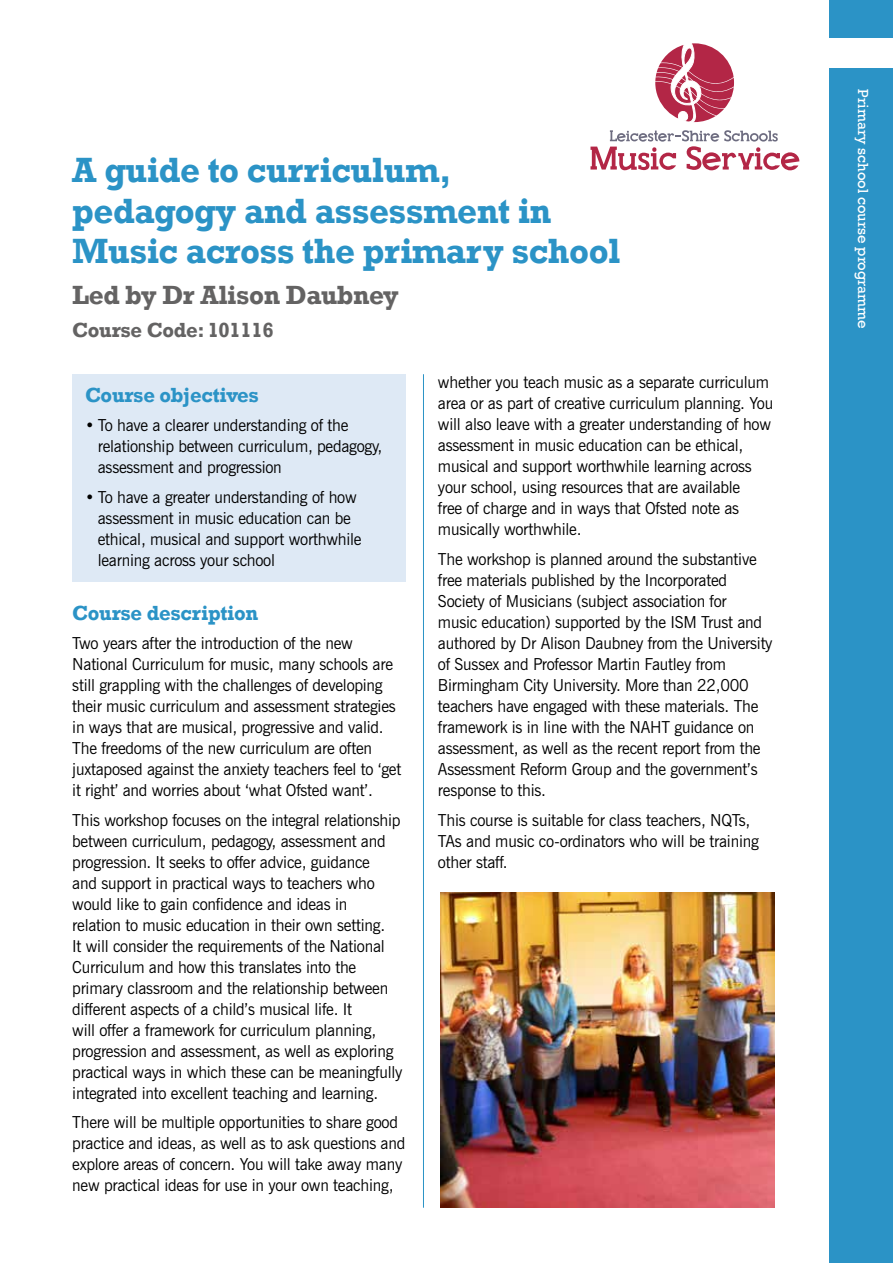
<style>
.page{position:relative;width:893px;height:1263px;background:#fff}
.page>*{position:absolute;margin:0;border:0;box-sizing:border-box;transform-origin:0 0}
.t1{font:700 36px/40.5px "Rockwell";letter-spacing:-.015em;color:#2b93c6}
.t2{font:700 27px "Rockwell";letter-spacing:-.015em;color:#646363}
.t3{font:700 21px "Rockwell";letter-spacing:-.015em;color:#2b93c6}
.t4{font:700 21px "Rockwell";letter-spacing:-.015em;color:#646363}
.t5{font:16.5px/21px "News Gothic BT";letter-spacing:-.015em;color:#000}
.t6{font:15px "Rockwell";color:#fff}
</style>
<div class="page">
<div style="left:829px;top:0;width:64px;height:1263px;background:#2b93c6"></div>
<div style="left:829px;top:38px;width:64px;height:29px;background:#fff"></div>
<div style="left:72px;top:374px;width:334px;height:207px;background:#dee9f5"></div>
<img style="left:441px;top:893px;width:334px;height:315px">
<hr style="left:423px;top:374px;width:1px;height:834px;background:#2b93c6">
<svg style="left:590px;top:43px;width:209px;height:127px"></svg>
<h1 class="t1" style="left:72px;top:150px;width:550px">A guide to curriculum, pedagogy and assessment in<br>Music across the primary school</h1>
<h2 class="t2" style="left:72px;top:278px;width:328px">Led by Dr Alison Daubney</h2>
<p class="t4" style="left:72px;top:318px;width:203px">Course Code: 101116</p>
<p class="t3" style="left:85px;top:382px;width:175px">Course objectives</p>
<p class="t5" style="left:98px;top:415px;width:286px;text-indent:-13px">• To have a clearer understanding of the relationship between curriculum, pedagogy, assessment and progression</p>
<p class="t5" style="left:98px;top:486px;width:265px;text-indent:-13px">• To have a greater understanding of how assessment in music education can be ethical, musical and support worthwhile learning across your school</p>
<p class="t3" style="left:72px;top:600px;width:187px">Course description</p>
<p class="t5" style="left:72px;top:633px;width:330px">Two years after the introduction of the new National Curriculum for music, many schools are still grappling with the challenges of developing their music curriculum and assessment strategies in ways that are musical, progressive and valid.<br>The freedoms of the new curriculum are often juxtaposed against the anxiety teachers feel to ‘get it right’ and worries about ‘what Ofsted want’.</p>
<p class="t5" style="left:72px;top:809px;width:332px">This workshop focuses on the integral relationship between curriculum, pedagogy, assessment and progression. It seeks to offer advice, guidance<br>and support in practical ways to teachers who would like to gain confidence and ideas in<br>relation to music education in their own setting.<br>It will consider the requirements of the National Curriculum and how this translates into the primary classroom and the relationship between different aspects of a child’s musical life. It<br>will offer a framework for curriculum planning, progression and assessment, as well as exploring practical ways in which these can be meaningfully integrated into excellent teaching and learning.</p>
<p class="t5" style="left:72px;top:1112px;width:335px">There will be multiple opportunities to share good practice and ideas, as well as to ask questions and explore areas of concern. You will take away many new practical ideas for use in your own teaching,</p>
<p class="t5" style="left:438px;top:372px;width:337px">whether you teach music as a separate curriculum area or as part of creative curriculum planning. You will also leave with a greater understanding of how assessment in music education can be ethical, musical and support worthwhile learning across your school, using resources that are available<br>free of charge and in ways that Ofsted note as musically worthwhile.</p>
<p class="t5" style="left:438px;top:548px;width:336px">The workshop is planned around the substantive free materials published by the Incorporated Society of Musicians (subject association for<br>music education) supported by the ISM Trust and authored by Dr Alison Daubney from the University of Sussex and Professor Martin Fautley from Birmingham City University. More than 22,000 teachers have engaged with these materials. The framework is in line with the NAHT guidance on assessment, as well as the recent report from the Assessment Reform Group and the government’s response to this.</p>
<p class="t5" style="left:438px;top:809px;width:322px">This course is suitable for class teachers, NQTs,<br>TAs and music co-ordinators who will be training other staff.</p>
<p class="t6" style="left:872px;top:89px;width:241px;rotate:90deg">Primary school course programme</p>
</div>
